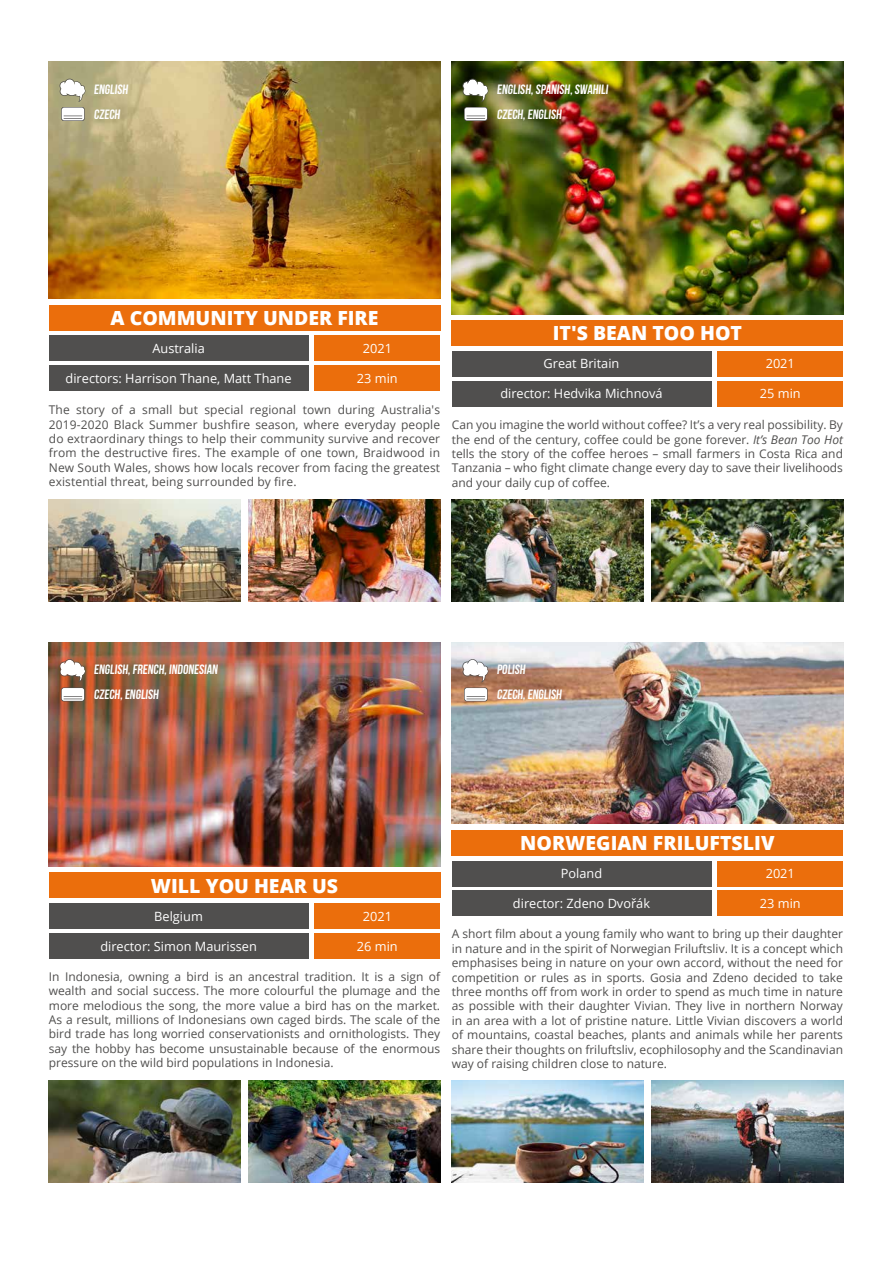
<style>
.page{position:relative;width:893px;height:1263px;background:#fff}
.page>*{position:absolute;margin:0;border:0;box-sizing:border-box;transform-origin:0 0}
.t1{font:800 19.5px "Open Sans";color:#fff}
.t2{font:700 13.5px/25.2px "Bebas Neue";color:#fff}
.t3{font:12.75px "Open Sans";color:#fff}
.t4{font:12px/14.4px "Open Sans";color:#504f4e;text-align:justify}
.s1{font-style:italic}
</style>
<div class="page">
<div style="left:49px;top:305px;width:391px;height:25px;background:#eb6e0c"></div>
<div style="left:49px;top:336px;width:259px;height:25px;background:#504f4e"></div>
<div style="left:315px;top:336px;width:125px;height:25px;background:#eb6e0c"></div>
<div style="left:49px;top:365px;width:259px;height:26px;background:#504f4e"></div>
<div style="left:315px;top:365px;width:125px;height:26px;background:#eb6e0c"></div>
<img style="left:49px;top:62px;width:391px;height:236px">
<img style="left:49px;top:500px;width:191px;height:102px">
<img style="left:249px;top:500px;width:191px;height:102px">
<svg style="left:59px;top:79px;width:27px;height:23px"></svg>
<svg style="left:61px;top:107px;width:24px;height:14px"></svg>
<svg style="left:62px;top:108px;width:22px;height:12px"></svg>
<svg style="left:64px;top:116px;width:18px;height:3px"></svg>
<div style="left:49px;top:872px;width:391px;height:26px;background:#eb6e0c"></div>
<div style="left:49px;top:903px;width:259px;height:26px;background:#504f4e"></div>
<div style="left:315px;top:903px;width:125px;height:26px;background:#eb6e0c"></div>
<div style="left:49px;top:933px;width:259px;height:26px;background:#504f4e"></div>
<div style="left:315px;top:933px;width:125px;height:26px;background:#eb6e0c"></div>
<img style="left:49px;top:642px;width:391px;height:224px">
<img style="left:49px;top:1080px;width:191px;height:102px">
<img style="left:249px;top:1080px;width:191px;height:102px">
<svg style="left:59px;top:659px;width:27px;height:23px"></svg>
<div style="left:61px;top:687px;width:24px;height:14px;background:#6d6b69;border-radius:2px"></div>
<div style="left:62px;top:688px;width:22px;height:13px;background:#fff;border-radius:2px"></div>
<svg style="left:64px;top:696px;width:18px;height:4px"></svg>
<div style="left:452px;top:320px;width:391px;height:25px;background:#eb6e0c"></div>
<div style="left:452px;top:351px;width:259px;height:25px;background:#504f4e"></div>
<div style="left:718px;top:351px;width:125px;height:25px;background:#eb6e0c"></div>
<div style="left:452px;top:381px;width:259px;height:25px;background:#504f4e"></div>
<div style="left:718px;top:381px;width:125px;height:25px;background:#eb6e0c"></div>
<img style="left:452px;top:62px;width:391px;height:253px">
<img style="left:452px;top:500px;width:191px;height:102px">
<img style="left:652px;top:500px;width:191px;height:102px">
<svg style="left:462px;top:79px;width:27px;height:23px"></svg>
<svg style="left:464px;top:107px;width:24px;height:14px"></svg>
<div style="left:465px;top:108px;width:22px;height:12px;background:#fff;border-radius:2px"></div>
<svg style="left:466px;top:116px;width:19px;height:3px"></svg>
<div style="left:452px;top:830px;width:391px;height:25px;background:#eb6e0c"></div>
<div style="left:452px;top:861px;width:259px;height:25px;background:#504f4e"></div>
<div style="left:718px;top:861px;width:125px;height:25px;background:#eb6e0c"></div>
<div style="left:452px;top:891px;width:259px;height:25px;background:#504f4e"></div>
<div style="left:718px;top:891px;width:125px;height:25px;background:#eb6e0c"></div>
<img style="left:452px;top:642px;width:391px;height:181px">
<img style="left:452px;top:1080px;width:191px;height:102px">
<img style="left:652px;top:1080px;width:191px;height:102px">
<svg style="left:462px;top:659px;width:27px;height:23px"></svg>
<svg style="left:464px;top:687px;width:24px;height:14px"></svg>
<div style="left:465px;top:688px;width:22px;height:13px;background:#fff;border-radius:2px"></div>
<svg style="left:466px;top:696px;width:19px;height:4px"></svg>
<p class="t2" style="left:94px;top:76px;width:37px">ENGLISH<br>CZECH</p>
<p class="t2" style="left:497px;top:76px;width:114px">ENGLISH,SPANISH,SWAHILI<br>CZECH,ENGLISH</p>
<h1 class="t1" style="left:111px;top:303px;width:270px">A COMMUNITY UNDER FIRE</h1>
<p class="t3" style="left:152px;top:340px;width:54px">Australia</p>
<p class="t3" style="left:363px;top:340px;width:31px">2021</p>
<p class="t3" style="left:66px;top:370px;width:227px">directors: Harrison Thane, Matt Thane</p>
<p class="t3" style="left:357px;top:370px;width:42px">23 min</p>
<p class="t4" style="left:49px;top:402px;width:393px">The story of a small but special regional town during Australia's 2019-2020 Black Summer bushfire season, where everyday people do extraordinary things to help their community survive and recover from the destructive fires. The example of one town, Braidwood in New South Wales, shows how locals recover from facing the greatest existential threat, being surrounded by fire.</p>
<h1 class="t1" style="left:553px;top:318px;width:191px">IT'S BEAN TOO HOT</h1>
<p class="t3" style="left:544px;top:355px;width:77px">Great Britain</p>
<p class="t3" style="left:766px;top:355px;width:31px">2021</p>
<p class="t3" style="left:500px;top:385px;width:164px">director: Hedvika Michnová</p>
<p class="t3" style="left:760px;top:385px;width:42px">25 min</p>
<p class="t4" style="left:452px;top:417px;width:393px">Can you imagine the world without coffee? It’s a very real possibility. By the end of the century, coffee could be gone forever. <span class="s1">It’s Bean Too Hot </span>tells the story of the coffee heroes – small farmers in Costa Rica and Tanzania – who fight climate change every day to save their livelihoods and your daily cup of coffee.</p>
<p class="t2" style="left:94px;top:657px;width:127px">ENGLISH,FRENCH,INDONESIAN<br>CZECH,ENGLISH</p>
<p class="t2" style="left:497px;top:657px;width:68px">POLISH<br>CZECH,ENGLISH</p>
<h1 class="t1" style="left:151px;top:871px;width:189px">WILL YOU HEAR US</h1>
<p class="t3" style="left:154px;top:907px;width:50px">Belgium</p>
<p class="t3" style="left:363px;top:907px;width:31px">2021</p>
<p class="t3" style="left:100px;top:937px;width:158px">director: Simon Maurissen</p>
<p class="t3" style="left:357px;top:937px;width:42px">26 min</p>
<p class="t4" style="left:49px;top:969px;width:393px">In Indonesia, owning a bird is an ancestral tradition. It is a sign of wealth and social success. The more colourful the plumage and the more melodious the song, the more value a bird has on the market.<br>As a result, millions of Indonesians own caged birds. The scale of the bird trade has long worried conservationists and ornithologists. They say the hobby has become unsustainable because of the enormous pressure on the wild bird populations in Indonesia.</p>
<h1 class="t1" style="left:520px;top:828px;width:256px">NORWEGIAN FRILUFTSLIV</h1>
<p class="t3" style="left:561px;top:865px;width:43px">Poland</p>
<p class="t3" style="left:766px;top:865px;width:31px">2021</p>
<p class="t3" style="left:513px;top:895px;width:139px">director: Zdeno Dvořák</p>
<p class="t3" style="left:760px;top:895px;width:42px">23 min</p>
<p class="t4" style="left:452px;top:926px;width:393px">A short film about a young family who want to bring up their daughter in nature and in the spirit of Norwegian Friluftsliv. It is a concept which emphasises being in nature on your own accord, without the need for competition or rules as in sports. Gosia and Zdeno decided to take three months off from work in order to spend as much time in nature as possible with their daughter Vivian. They live in northern Norway in an area with a lot of pristine nature. Little Vivian discovers a world of mountains, coastal beaches, plants and animals while her parents share their thoughts on friluftsliv, ecophilosophy and the Scandinavian way of raising children close to nature.</p>
</div>
